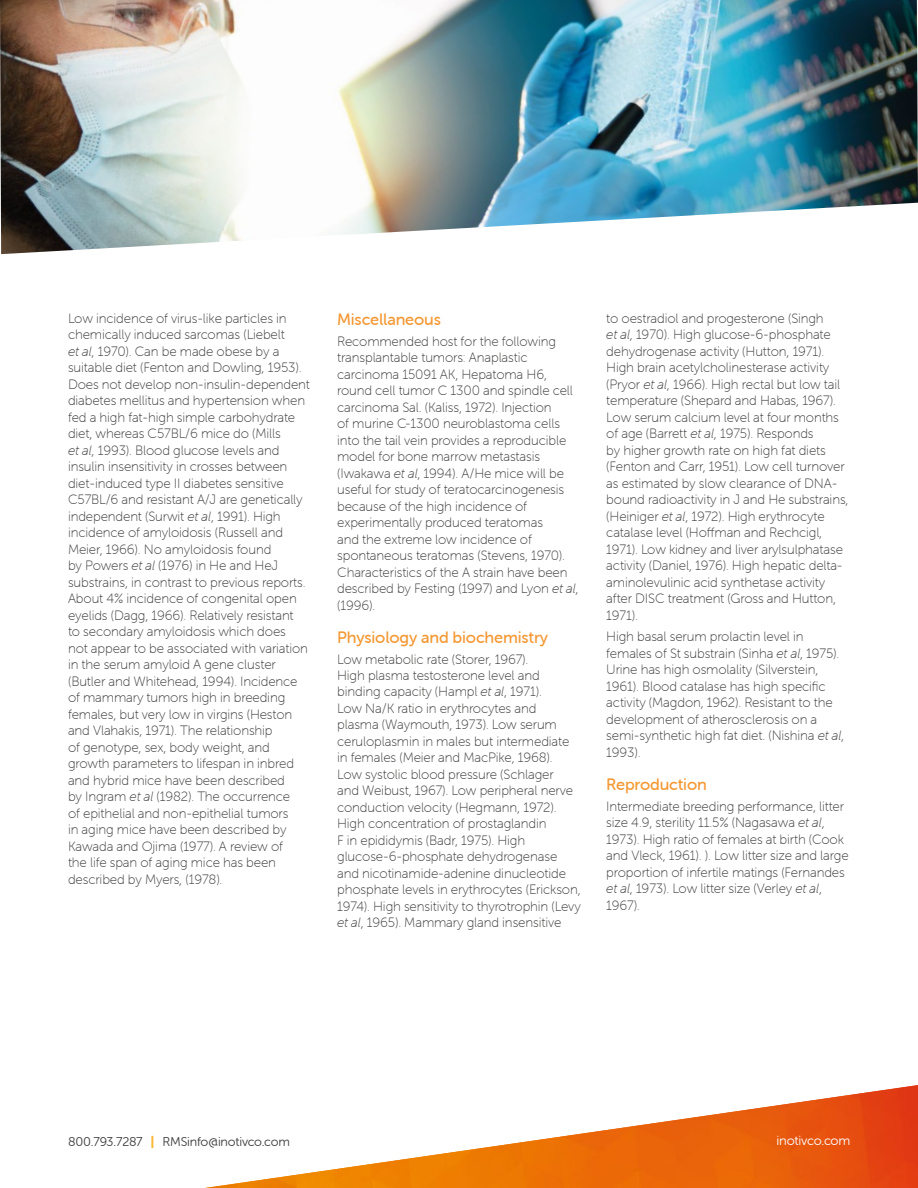
<style>
.page{position:relative;width:918px;height:1188px;background:#fff}
.page>*{position:absolute;margin:0;border:0;box-sizing:border-box;transform-origin:0 0}
.t1{font:16.5px "Museo Sans Rounded 500";letter-spacing:-.01em;color:#f49833}
.t2{font:13.5px/16.5px "Museo Sans Rounded 100";letter-spacing:-.01em;color:#3c3c3b}
.t3{font:13.2px "Museo Sans Rounded 300";letter-spacing:-.015em;color:#fff}
.t4{font:12.75px "Museo Sans Rounded 300";letter-spacing:-.015em;color:#3c3c3b}
.s1{font-style:italic}
.s2{font-family:"Museo Sans Rounded 900";color:#fab42f}
</style>
<div class="page">
<img style="left:205px;top:1085px;width:713px;height:103px">
<img style="left:0;top:0;width:918px;height:254px">
<p class="t2" style="left:68px;top:310px;width:243px">Low incidence of virus-like particles in chemically induced sarcomas (Liebelt<br><span class="s1">et al</span>, 1970). Can be made obese by a suitable diet (Fenton and Dowling, 1953).<br>Does not develop non-insulin-dependent diabetes mellitus and hypertension when fed a high fat-high simple carbohydrate diet, whereas C57BL/6 mice do (Mills<br><span class="s1">et al</span>, 1993). Blood glucose levels and insulin insensitivity in crosses between diet-induced type II diabetes sensitive C57BL/6 and resistant A/J are genetically independent (Surwit <span class="s1">et al</span>, 1991). High incidence of amyloidosis (Russell and Meier, 1966). No amyloidosis found<br>by Powers <span class="s1">et al</span> (1976) in He and HeJ substrains, in contrast to previous reports.<br>About 4% incidence of congenital open eyelids (Dagg, 1966). Relatively resistant<br>to secondary amyloidosis which does<br>not appear to be associated with variation in the serum amyloid A gene cluster (Butler and Whitehead, 1994). Incidence of mammary tumors high in breeding females, but very low in virgins (Heston and Vlahakis, 1971). The relationship<br>of genotype, sex, body weight, and growth parameters to lifespan in inbred and hybrid mice have been described<br>by Ingram <span class="s1">et al</span> (1982). The occurrence<br>of epithelial and non-epithelial tumors<br>in aging mice have been described by Kawada and Ojima (1977). A review of<br>the life span of aging mice has been described by Myers, (1978).</p>
<p class="t1" style="left:337px;top:310px;width:105px">Miscellaneous</p>
<p class="t2" style="left:337px;top:333px;width:243px">Recommended host for the following transplantable tumors: Anaplastic carcinoma 15091 AK, Hepatoma H6, round cell tumor C 1300 and spindle cell carcinoma Sal. (Kaliss, 1972). Injection<br>of murine C-1300 neuroblastoma cells into the tail vein provides a reproducible model for bone marrow metastasis (Iwakawa <span class="s1">et al</span>, 1994). A/He mice will be useful for study of teratocarcinogenesis because of the high incidence of experimentally produced teratomas<br>and the extreme low incidence of spontaneous teratomas (Stevens, 1970).<br>Characteristics of the A strain have been described by Festing (1997) and Lyon <span class="s1">et al</span>, (1996).</p>
<p class="t1" style="left:337px;top:628px;width:212px">Physiology and biochemistry</p>
<p class="t2" style="left:337px;top:651px;width:245px">Low metabolic rate (Storer, 1967).<br>High plasma testosterone level and binding capacity (Hampl <span class="s1">et al</span>, 1971).<br>Low Na/K ratio in erythrocytes and plasma (Waymouth, 1973). Low serum ceruloplasmin in males but intermediate in females (Meier and MacPike, 1968).<br>Low systolic blood pressure (Schlager<br>and Weibust, 1967). Low peripheral nerve conduction velocity (Hegmann, 1972).<br>High concentration of prostaglandin<br>F in epididymis (Badr, 1975). High glucose-6-phosphate dehydrogenase and nicotinamide-adenine dinucleotide phosphate levels in erythrocytes (Erickson, 1974). High sensitivity to thyrotrophin (Levy <span class="s1">et al</span>, 1965). Mammary gland insensitive</p>
<p class="t2" style="left:606px;top:310px;width:244px">to oestradiol and progesterone (Singh<br><span class="s1">et al</span>, 1970). High glucose-6-phosphate dehydrogenase activity (Hutton, 1971).<br>High brain acetylcholinesterase activity (Pryor <span class="s1">et al</span>, 1966). High rectal but low tail temperature (Shepard and Habas, 1967).<br>Low serum calcium level at four months of age (Barrett <span class="s1">et al</span>, 1975). Responds<br>by higher growth rate on high fat diets (Fenton and Carr, 1951). Low cell turnover as estimated by slow clearance of DNA&shy;bound radioactivity in J and He substrains, (Heiniger <span class="s1">et al</span>, 1972). High erythrocyte catalase level (Hoffman and Rechcigl, 1971). Low kidney and liver arylsulphatase activity (Daniel, 1976). High hepatic delta&shy;aminolevulinic acid synthetase activity after DISC treatment (Gross and Hutton, 1971).</p>
<p class="t2" style="left:606px;top:628px;width:239px">High basal serum prolactin level in females of St substrain (Sinha <span class="s1">et al</span>, 1975).<br>Urine has high osmolality (Silverstein, 1961). Blood catalase has high specific activity (Magdon, 1962). Resistant to the development of atherosclerosis on a semi-synthetic high fat diet. (Nishina <span class="s1">et al</span>, 1993).</p>
<p class="t1" style="left:606px;top:775px;width:102px">Reproduction</p>
<p class="t2" style="left:606px;top:798px;width:244px">Intermediate breeding performance, litter size 4.9, sterility 11.5% (Nagasawa <span class="s1">et al</span>, 1973). High ratio of females at birth (Cook and Vleck, 1961). ). Low litter size and large proportion of infertile matings (Fernandes <span class="s1">et al</span>, 1973). Low litter size (Verley <span class="s1">et al</span>, 1967).</p>
<p class="t4" style="left:68px;top:1135px;width:223px">800.793.7287 <span class="s2">|</span> RMSinfo@inotivco.com</p>
<p class="t3" style="left:777px;top:1133px;width:75px">inotivco.com</p>
</div>
